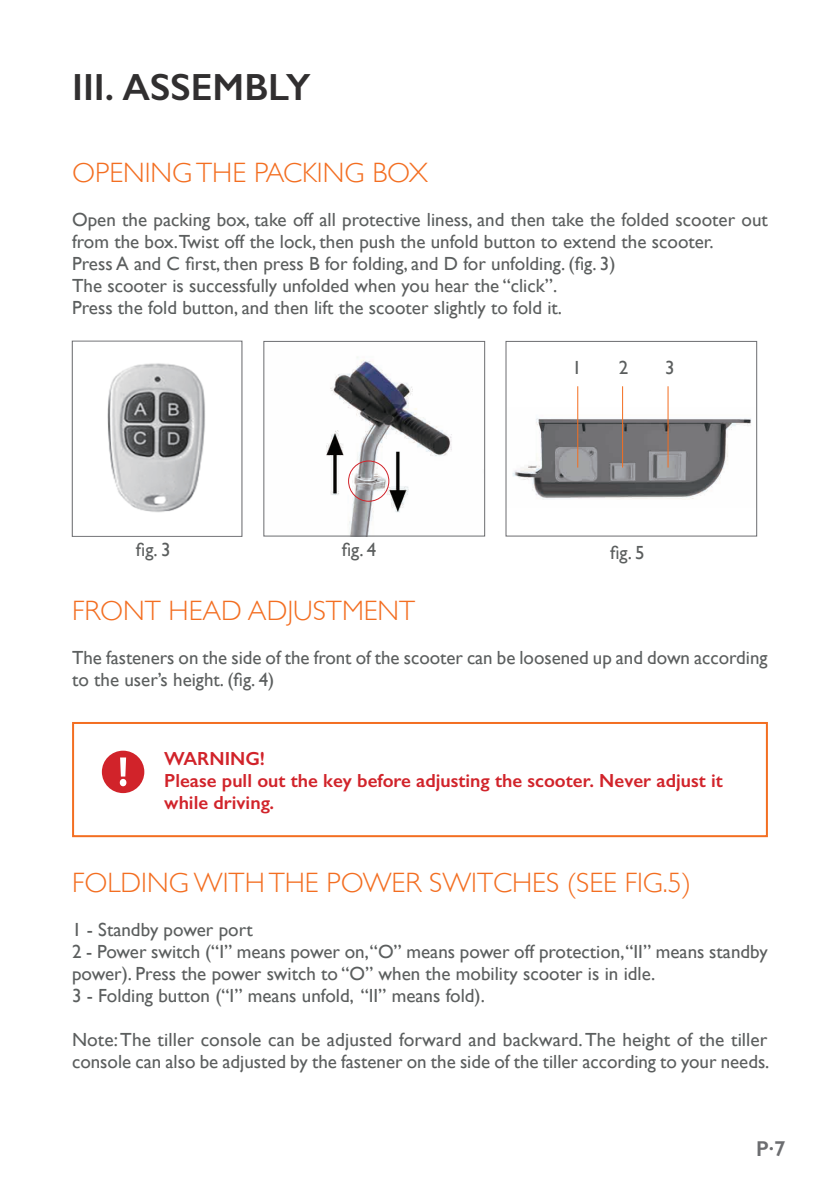
<style>
.page{position:relative;width:840px;height:1191px;background:#fff}
.page>*{position:absolute;margin:0;border:0;box-sizing:border-box;transform-origin:0 0}
.TITRE{font:600 38px "Gill Sans";color:#312f30}
.SS_titre{font:300 28px "Gill Sans";color:#f36e21}
.Texte{font:300 28px "Gill Sans";color:#f36e21}
.t1{font:600 21.6px "Gill Sans";color:#6c6d70}
.Texte-2{font:19px/22px "Gill Sans";color:#5b5e5e}
.Danger{font:600 19px/22px "Gill Sans";color:#d1232a}
</style>
<div class="page">
<img style="left:107px;top:363px;width:98px;height:150px">
<div style="left:72px;top:722px;width:695px;height:115px;border:2px solid #f36e21"></div>
<div style="left:102px;top:750px;width:42px;height:43px;background:#d1232a;border-radius:50%"></div>
<svg style="left:120px;top:757px;width:6px;height:29px"></svg>
<img style="left:513px;top:407px;width:238px;height:93px">
<hr style="left:577px;top:386px;width:1px;height:81px;background:#f36e21">
<hr style="left:621px;top:386px;width:1px;height:81px;background:#f36e21">
<hr style="left:667px;top:386px;width:1px;height:81px;background:#f36e21">
<img style="left:326px;top:357px;width:126px;height:177px">
<div style="left:263px;top:341px;width:222px;height:195px;border:1px solid #6c6d70"></div>
<div style="left:348px;top:460px;width:41px;height:42px;border:1px solid #d1232a;border-radius:50%"></div>
<p class="TITRE" style="left:72px;top:64px;width:240px">III. ASSEMBLY</p>
<p class="SS_titre" style="left:72px;top:151px;width:357px">OPENING THE PACKING BOX</p>
<p class="Texte-2" style="left:72px;top:209px;width:697px">Open the packing box, take off all protective liness, and then take the folded scooter out from the box.Twist off the lock, then push the unfold button to extend the scooter.</p>
<p class="Texte-2" style="left:72px;top:253px;width:544px">Press A and C first, then press B for folding, and D for unfolding. (fig. 3)</p>
<p class="Texte-2" style="left:72px;top:275px;width:486px">The scooter is successfully unfolded when you hear the “click”.</p>
<p class="Texte-2" style="left:72px;top:297px;width:491px">Press the fold button, and then lift the scooter slightly to fold it.</p>
<p class="Texte-2" style="left:572px;top:356px;width:11px">1</p>
<p class="Texte-2" style="left:618px;top:356px;width:11px">2</p>
<p class="Texte-2" style="left:664px;top:356px;width:11px">3</p>
<p class="Texte-2" style="left:136px;top:539px;width:36px">fig. 3</p>
<p class="Texte-2" style="left:609px;top:541px;width:36px">fig. 5</p>
<p class="Texte-2" style="left:341px;top:539px;width:36px">fig. 4</p>
<p class="SS_titre" style="left:72px;top:588px;width:344px">FRONT HEAD ADJUSTMENT</p>
<p class="Texte-2" style="left:72px;top:646px;width:696px">The fasteners on the side of the front of the scooter can be loosened up and down according to the user’s height. (fig. 4)</p>
<p class="Danger" style="left:164px;top:747px;width:102px">WARNING!</p>
<p class="Danger" style="left:164px;top:769px;width:559px">Please pull out the key before adjusting the scooter. Never adjust it while driving.</p>
<p class="Texte" style="left:72px;top:860px;width:620px">FOLDING WITH THE POWER SWITCHES (SEE FIG.5)</p>
<p class="Texte-2" style="left:72px;top:918px;width:182px">1 - Standby power port</p>
<p class="Texte-2" style="left:72px;top:940px;width:697px">2 - Power switch (“I” means power on,“O” means power off protection,“II” means standby power). Press the power switch to “O” when the mobility scooter is in idle.</p>
<p class="Texte-2" style="left:72px;top:984px;width:414px">3 - Folding button (“I” means unfold, “II” means fold).</p>
<p class="Texte-2" style="left:72px;top:1028px;width:698px">Note: The tiller console can be adjusted forward and backward. The height of the tiller console can also be adjusted by the fastener on the side of the tiller according to your needs.</p>
<p class="t1" style="left:755px;top:1135px;width:31px">P·7</p>
</div>
